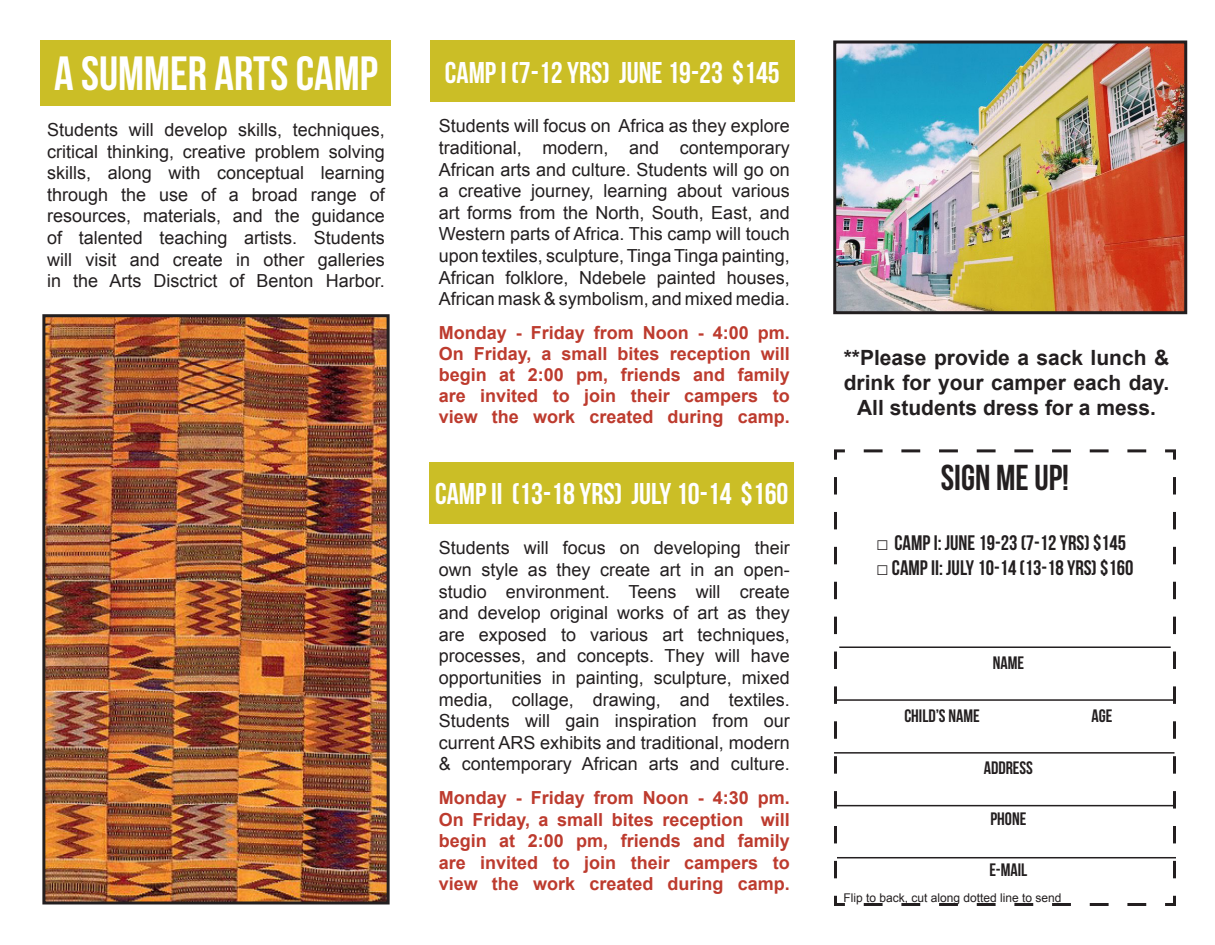
<style>
.page{position:relative;width:1215px;height:945px;background:#fff}
.page>*{position:absolute;margin:0;border:0;box-sizing:border-box;transform-origin:0 0}
.t1{font:48px "Bebas Neue";color:#fff}
.t2{font:36px "Bebas Neue";color:#231f20}
.t3{font:30px "Bebas Neue";color:#fff}
.t4{font:700 21px/25.2px "Arial";color:#231f20;text-align:center}
.t5{font:21px "Bebas Neue";color:#231f20}
.t6{font:18px/21.6px "Arial";color:#231f20;text-align:justify}
.t7{font:700 18px/21px "Arial";color:#bd3b2e;text-align:justify}
.t8{font:18px "Bebas Neue";color:#231f20}
.t9{font:12px "Arial";color:#231f20}
.s1{font-family:"Arial"}
</style>
<div class="page">
<div style="left:40px;top:40px;width:352px;height:66px;background:#cbbe26"></div>
<img style="left:46px;top:318px;width:340px;height:582px">
<div style="left:42px;top:314px;width:348px;height:590px;border:3px solid #231f20"></div>
<div style="left:430px;top:462px;width:364px;height:62px;background:#cbbe26"></div>
<svg style="left:834px;top:449px;width:342px;height:457px"></svg>
<hr style="left:839px;top:646px;width:332px;height:2px;background:#231f20">
<hr style="left:837px;top:699px;width:339px;height:2px;background:#231f20">
<hr style="left:834px;top:752px;width:340px;height:2px;background:#231f20">
<hr style="left:834px;top:805px;width:340px;height:1px;background:#231f20">
<hr style="left:837px;top:857px;width:339px;height:1px;background:#231f20">
<img style="left:837px;top:44px;width:346px;height:266px">
<div style="left:833px;top:40px;width:354px;height:274px;border:3px solid #231f20"></div>
<div style="left:430px;top:40px;width:365px;height:62px;background:#cbbe26"></div>
<p class="t1" style="left:54px;top:47px;width:325px">A SUMMER ARTS CAMP</p>
<p class="t6" style="left:47px;top:119px;width:339px">Students will develop skills, techniques, critical thinking, creative problem solving skills, along with conceptual learning through the use of a broad range of resources, materials, and the guidance of talented teaching artists. Students will visit and create in other galleries in the Arts Disctrict of Benton Harbor.</p>
<p class="t6" style="left:439px;top:115px;width:353px">Students will focus on Africa as they explore traditional, modern, and contemporary African arts and culture. Students will go on a creative journey, learning about various art forms from the North, South, East, and Western parts of Africa. This camp will touch upon textiles, sculpture, Tinga Tinga painting, African folklore, Ndebele painted houses, African mask &amp; symbolism, and mixed media.</p>
<p class="t7" style="left:439px;top:323px;width:353px">Monday - Friday from Noon - 4:00 pm.</p>
<p class="t7" style="left:439px;top:344px;width:353px">On Friday, a small bites reception will begin at 2:00 pm, friends and family are invited to join their campers to view the work created during camp.</p>
<p class="t3" style="left:445px;top:56px;width:336px">CAMP I (7-12 YRS) JUNE 19-23 $145</p>
<p class="t3" style="left:435px;top:478px;width:355px">CAMP II (13-18 YRS) JULY 10-14 $160</p>
<p class="t6" style="left:439px;top:537px;width:353px">Students will focus on developing their own style as they create art in an open&shy;studio environment. Teens will create and develop original works of art as they are exposed to various art techniques, processes, and concepts. They will have opportunities in painting, sculpture, mixed media, collage, drawing, and textiles.<br>Students will gain inspiration from our current ARS exhibits and traditional, modern &amp; contemporary African arts and culture.</p>
<p class="t7" style="left:439px;top:788px;width:353px">Monday - Friday from Noon - 4:30 pm.</p>
<p class="t7" style="left:439px;top:809px;width:353px;line-height:21.6px">On Friday, a small bites reception will begin at 2:00 pm, friends and family are invited to join their campers to view the work created during camp.</p>
<p class="t4" style="left:844px;top:345px;width:327px">**Please provide a sack lunch &amp; drink for your camper each day.<br>All students dress for a mess.</p>
<p class="t2" style="left:941px;top:458px;width:130px">SIGN ME UP!</p>
<p class="t5" style="left:876px;top:531px;width:252px"><span class="s1">□</span> CAMP I: JUNE 19-23 (7-12 YRS) $145</p>
<p class="t5" style="left:876px;top:556px;width:259px"><span class="s1">□</span> CAMP II: JULY 10-14 (13-18 YRS) $160</p>
<p class="t8" style="left:993px;top:652px;width:33px">NAME</p>
<p class="t8" style="left:904px;top:706px;width:77px">CHILD’S NAME</p>
<p class="t8" style="left:1091px;top:706px;width:22px">AGE</p>
<p class="t8" style="left:984px;top:758px;width:51px">ADDRESS</p>
<p class="t8" style="left:990px;top:809px;width:37px">PHONE</p>
<p class="t8" style="left:989px;top:860px;width:40px">E-MAIL</p>
<p class="t9" style="left:843px;top:890px;width:220px">Flip to back, cut along dotted line to send</p>
</div>
